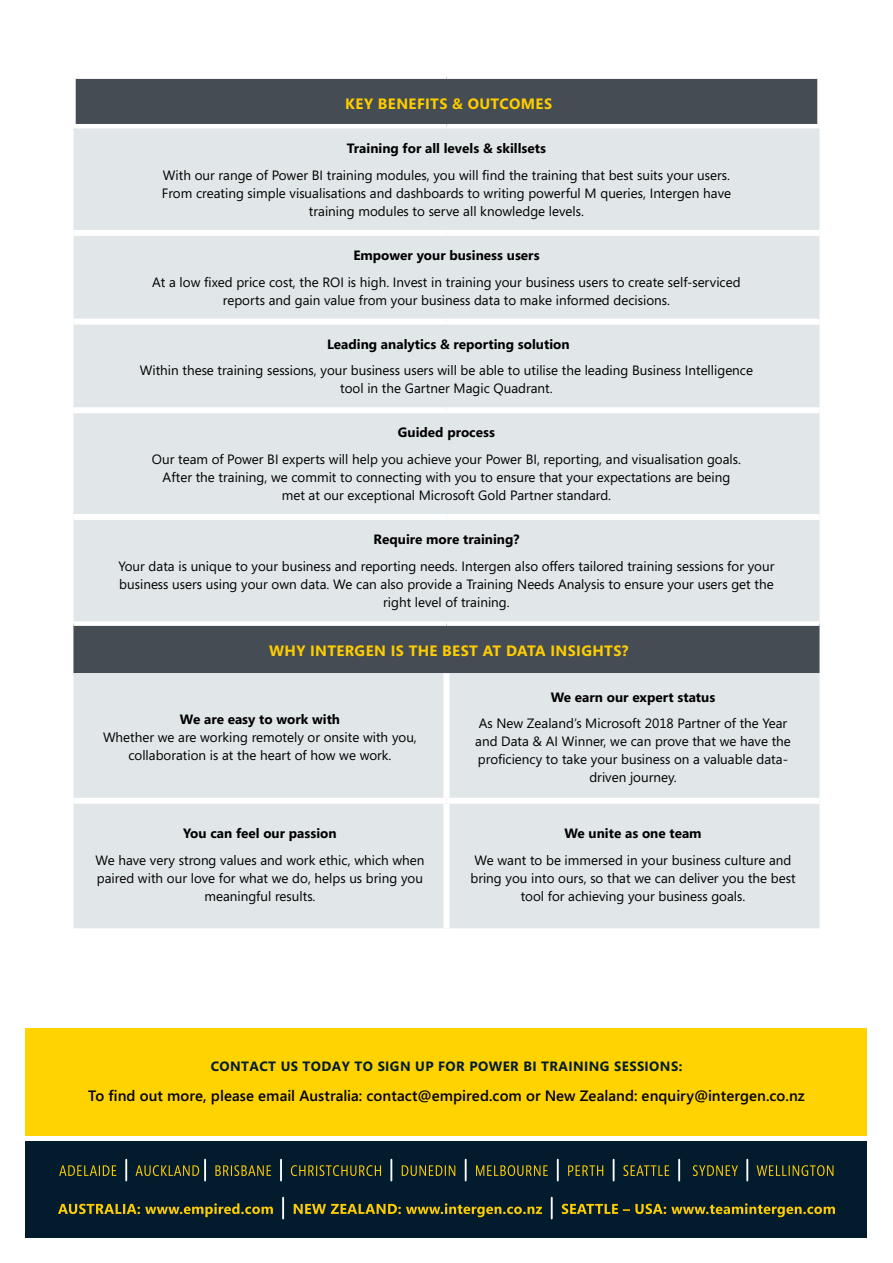
<style>
.page{position:relative;width:893px;height:1263px;background:#fff}
.page>*{position:absolute;margin:0;border:0;box-sizing:border-box;transform-origin:0 0}
.t1{font:600 15px "Segoe";letter-spacing:.005em;color:#000}
.t2{font:700 15px "Segoe";letter-spacing:.025em;color:#fecd00}
.t3{font:13.5px/18px "Segoe";color:#000;text-align:center}
.t4{font:700 13.5px "Segoe";color:#000}
.t5{font:700 13.5px "Segoe";letter-spacing:.03em;color:#031c2d}
</style>
<div class="page">
<div style="left:26px;top:1141px;width:841px;height:96px;background:#031c2d"></div>
<svg style="left:58px;top:1203px;width:777px;height:14px"></svg>
<svg style="left:59px;top:1165px;width:774px;height:11px"></svg>
<hr style="left:125px;top:1160px;width:2px;height:20px;background:#fff">
<hr style="left:204px;top:1160px;width:2px;height:20px;background:#fff">
<hr style="left:280px;top:1160px;width:2px;height:20px;background:#fff">
<hr style="left:390px;top:1160px;width:2px;height:20px;background:#fff">
<hr style="left:465px;top:1160px;width:2px;height:20px;background:#fff">
<hr style="left:557px;top:1160px;width:2px;height:20px;background:#fff">
<hr style="left:613px;top:1160px;width:2px;height:20px;background:#fff">
<hr style="left:678px;top:1160px;width:2px;height:20px;background:#fff">
<hr style="left:746px;top:1160px;width:2px;height:20px;background:#fff">
<hr style="left:282px;top:1198px;width:2px;height:20px;background:#fff">
<hr style="left:551px;top:1198px;width:2px;height:20px;background:#fff">
<div style="left:26px;top:1028px;width:841px;height:107px;background:#ffd300"></div>
<div style="left:76px;top:79px;width:741px;height:45px;background:#454c53"></div>
<div style="left:73px;top:128px;width:746px;height:800px;background:#e1e6e9"></div>
<div style="left:73px;top:621px;width:373px;height:5px;background:#fff"></div>
<div style="left:446px;top:621px;width:373px;height:5px;background:#fff"></div>
<div style="left:73px;top:230px;width:373px;height:6px;background:#fff"></div>
<div style="left:446px;top:230px;width:373px;height:6px;background:#fff"></div>
<div style="left:73px;top:319px;width:373px;height:6px;background:#fff"></div>
<div style="left:446px;top:319px;width:373px;height:6px;background:#fff"></div>
<div style="left:73px;top:407px;width:373px;height:6px;background:#fff"></div>
<div style="left:446px;top:407px;width:373px;height:6px;background:#fff"></div>
<div style="left:73px;top:514px;width:373px;height:6px;background:#fff"></div>
<div style="left:446px;top:514px;width:373px;height:6px;background:#fff"></div>
<div style="left:73px;top:798px;width:373px;height:6px;background:#fff"></div>
<div style="left:446px;top:798px;width:373px;height:6px;background:#fff"></div>
<div style="left:443px;top:673px;width:6px;height:125px;background:#fff"></div>
<div style="left:443px;top:804px;width:6px;height:124px;background:#fff"></div>
<p class="t2" style="left:345px;top:93px;width:208px">KEY BENEFITS &amp; OUTCOMES</p>
<p class="t4" style="left:347px;top:139px;width:200px">Training for all levels &amp; skillsets</p>
<p class="t3" style="left:162px;top:166px;width:571px">With our range of Power BI training modules, you will find the training that best suits your users.<br>From creating simple visualisations and dashboards to writing powerful M queries, Intergen have training modules to serve all knowledge levels.</p>
<p class="t4" style="left:353px;top:246px;width:188px">Empower your business users</p>
<p class="t3" style="left:152px;top:272px;width:590px">At a low fixed price cost, the ROI is high. Invest in training your business users to create self-serviced reports and gain value from your business data to make informed decisions.</p>
<p class="t4" style="left:327px;top:334px;width:244px">Leading analytics &amp; reporting solution</p>
<p class="t3" style="left:140px;top:361px;width:615px">Within these training sessions, your business users will be able to utilise the leading Business Intelligence tool in the Gartner Magic Quadrant.</p>
<p class="t4" style="left:398px;top:423px;width:98px">Guided process</p>
<p class="t3" style="left:152px;top:450px;width:591px">Our team of Power BI experts will help you achieve your Power BI, reporting, and visualisation goals.<br>After the training, we commit to connecting with you to ensure that your expectations are being met at our exceptional Microsoft Gold Partner standard.</p>
<p class="t4" style="left:374px;top:530px;width:147px">Require more training?</p>
<p class="t3" style="left:119px;top:556px;width:657px">Your data is unique to your business and reporting needs. Intergen also offers tailored training sessions for your business users using your own data. We can also provide a Training Needs Analysis to ensure your users get the right level of training.</p>
<p class="t2" style="left:269px;top:640px;width:361px">WHY INTERGEN IS THE BEST AT DATA INSIGHTS?</p>
<p class="t4" style="left:180px;top:710px;width:162px">We are easy to work with</p>
<p class="t3" style="left:103px;top:728px;width:315px">Whether we are working remotely or onsite with you, collaboration is at the heart of how we work.</p>
<p class="t4" style="left:183px;top:824px;width:155px">You can feel our passion</p>
<p class="t3" style="left:95px;top:851px;width:331px">We have very strong values and work ethic, which when paired with our love for what we do, helps us bring you meaningful results.</p>
<p class="t4" style="left:551px;top:687px;width:166px">We earn our expert status</p>
<p class="t3" style="left:475px;top:714px;width:317px">As New Zealand’s Microsoft 2018 Partner of the Year and Data &amp; AI Winner, we can prove that we have the proficiency to take your business on a valuable data&shy;driven journey.</p>
<p class="t4" style="left:564px;top:824px;width:139px">We unite as one team</p>
<p class="t3" style="left:470px;top:851px;width:327px">We want to be immersed in your business culture and bring you into ours, so that we can deliver you the best tool for achieving your business goals.</p>
<p class="t5" style="left:211px;top:1057px;width:473px">CONTACT US TODAY TO SIGN UP FOR POWER BI TRAINING SESSIONS:</p>
<p class="t1" style="left:88px;top:1085px;width:718px">To find out more, please email Australia: contact@empired.com or New Zealand: enquiry@intergen.co.nz</p>
</div>
